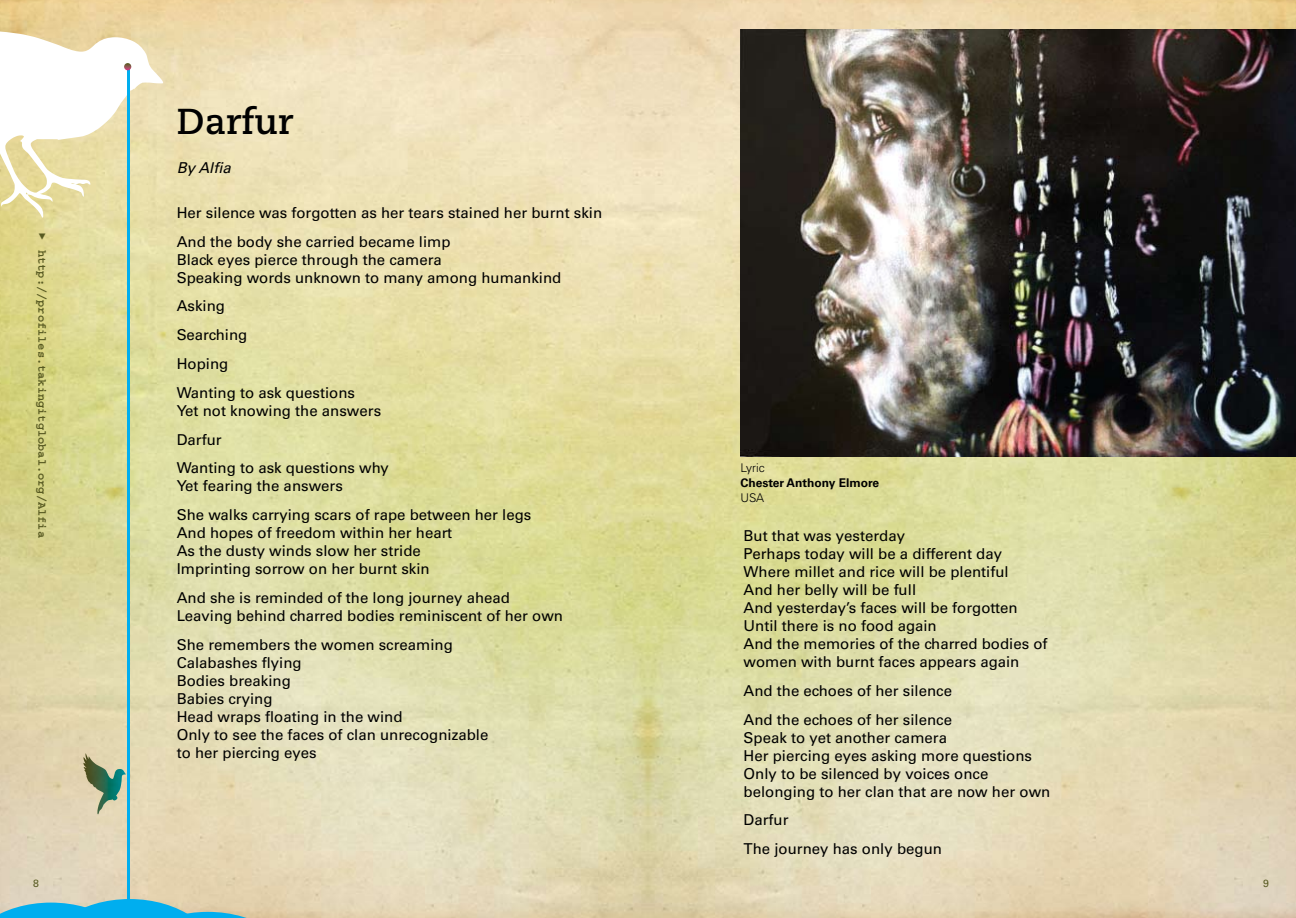
<style>
.page{position:relative;width:1296px;height:918px;background:#fff}
.page>*{position:absolute;margin:0;border:0;box-sizing:border-box;transform-origin:0 0}
.t1{font:700 36px "Caecilia LT Std";color:#000}
.t2{font:15px/18px "Univers LT Std";color:#000}
.t3{font:italic 15px "Univers LT Std";color:#000}
.t4{font:700 12px "Courier Std";color:#575921}
.t5{font:700 12px "Univers LT Std";color:#000}
.t6{font:300 12px "Univers LT Std";color:#000}
.t7{font:10.5px "Univers LT Std";color:#575921}
.s1{font-size:15px}
</style>
<div class="page">
<img style="left:0;top:0;width:1296px;height:918px">
<img style="left:740px;top:29px;width:556px;height:427px">
<svg style="left:83px;top:754px;width:43px;height:60px;background:#9cac8c"></svg>
<svg style="left:0;top:899px;width:297px;height:19px;background:#6dbdce"></svg>
<hr style="left:127px;top:69px;width:2px;height:849px;background:#00aeef">
<svg style="left:0;top:0;width:163px;height:218px"></svg>
<p class="t4" style="left:49px;top:232px;width:307px;rotate:90deg"><span class="s1">▶</span> http://profiles.takingitglobal.org/Alfia</p>
<h1 class="t1" style="left:177px;top:101px;width:118px">Darfur</h1>
<p class="t3" style="left:177px;top:159px;width:56px">By Alfia</p>
<p class="t2" style="left:177px;top:198px;width:427px;line-height:28.8px">Her silence was forgotten as her tears stained her burnt skin<br>And the body she carried became limp</p>
<p class="t2" style="left:177px;top:250px;width:386px">Black eyes pierce through the camera<br>Speaking words unknown to many among humankind</p>
<p class="t2" style="left:177px;top:292px;width:180px;line-height:28.8px">Asking<br>Searching<br>Hoping<br>Wanting to ask questions</p>
<p class="t2" style="left:177px;top:396px;width:214px;line-height:28.8px">Yet not knowing the answers<br>Darfur<br>Wanting to ask questions why</p>
<p class="t2" style="left:177px;top:472px;width:356px;line-height:28.8px">Yet fearing the answers<br>She walks carrying scars of rape between her legs</p>
<p class="t2" style="left:177px;top:524px;width:277px">And hopes of freedom within her heart<br>As the dusty winds slow her stride<br>Imprinting sorrow on her burnt skin</p>
<p class="t2" style="left:177px;top:589px;width:388px">And she is reminded of the long journey ahead<br>Leaving behind charred bodies reminiscent of her own</p>
<p class="t2" style="left:177px;top:635px;width:313px">She remembers the women screaming<br>Calabashes flying<br>Bodies breaking<br>Babies crying<br>Head wraps floating in the wind<br>Only to see the faces of clan unrecognizable to her piercing eyes</p>
<p class="t6" style="left:740px;top:460px;width:26px">Lyric</p>
<p class="t5" style="left:740px;top:476px;width:140px">Chester Anthony Elmore</p>
<p class="t6" style="left:740px;top:490px;width:25px">USA</p>
<p class="t2" style="left:744px;top:527px;width:305px">But that was yesterday<br>Perhaps today will be a different day Where millet and rice will be plentiful<br>And her belly will be full<br>And yesterday’s faces will be forgotten Until there is no food again<br>And the memories of the charred bodies of women with burnt faces appears again</p>
<p class="t2" style="left:744px;top:676px;width:210px;line-height:28.8px">And the echoes of her silence<br>And the echoes of her silence</p>
<p class="t2" style="left:744px;top:728px;width:308px">Speak to yet another camera<br>Her piercing eyes asking more questions Only to be silenced by voices once belonging to her clan that are now her own</p>
<p class="t2" style="left:744px;top:806px;width:200px;line-height:28.8px">Darfur<br>The journey has only begun</p>
<p class="t7" style="left:33px;top:877px;width:7px">8</p>
<p class="t7" style="left:1263px;top:877px;width:7px">9</p>
</div>
